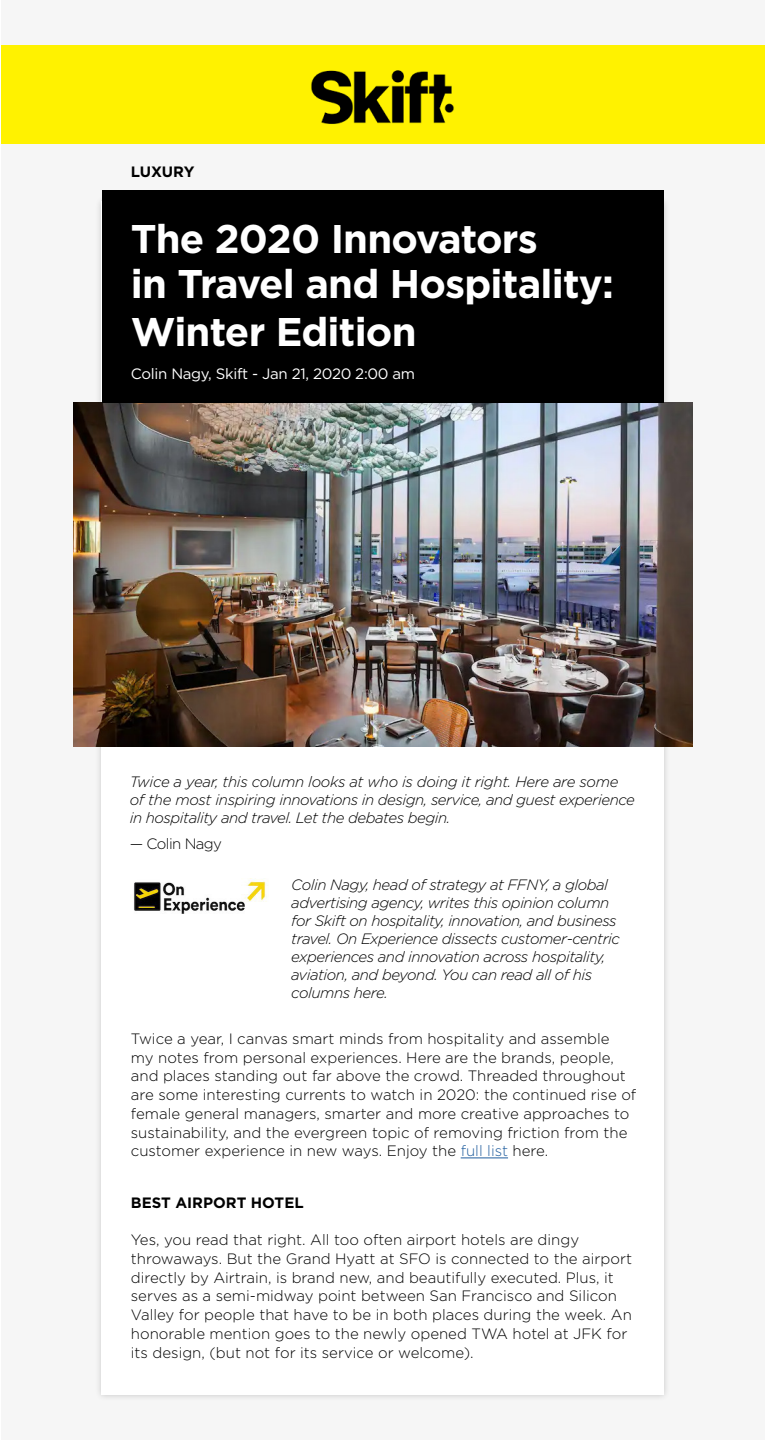
<style>
.page{position:relative;width:765px;height:1440px;background:#fff}
.page>*{position:absolute;margin:0;border:0;box-sizing:border-box;transform-origin:0 0}
.t1{font:700 40px/46.8px "Gotham";letter-spacing:-.02em;color:#fff}
.t2{font:300 15px/18.8px "Gotham";color:#000}
.t3{font:italic 300 15px/18px "Gotham";letter-spacing:-.03em;color:#000}
.t4{font:15px "Gotham";letter-spacing:-.02em;color:#fff}
.t5{font:700 15px "Gotham";color:#000}
.t6{font:300 15px "Gotham";letter-spacing:-.04em;color:#000}
.s1{color:#215e9e}
</style>
<div class="page">
<div style="left:1px;top:0;width:764px;height:1440px;background:#f6f6f6"></div>
<div style="left:94px;top:195px;width:576px;height:1207px;background:#000;opacity:.19"></div>
<div style="left:101px;top:202px;width:562px;height:1193px;background:#fff"></div>
<div style="left:1px;top:45px;width:764px;height:98px;background:#fff200"></div>
<img style="left:311px;top:70px;width:143px;height:54px">
<img style="left:74px;top:402px;width:619px;height:345px">
<div style="left:102px;top:190px;width:561px;height:212px;background:#000"></div>
<img style="left:133px;top:878px;width:135px;height:36px">
<hr style="left:461px;top:1158px;width:47px;height:1px;background:#215e9e">
<p class="t5" style="left:131px;top:162px;width:65px">LUXURY</p>
<h1 class="t1" style="left:131px;top:215px;width:485px">The 2020 Innovators<br>in Travel and Hospitality:<br>Winter Edition</h1>
<p class="t4" style="left:131px;top:364px;width:286px">Colin Nagy, Skift - Jan 21, 2020 2:00 am</p>
<p class="t3" style="left:130px;top:773px;width:507px">Twice a year, this column looks at who is doing it right. Here are some of the most inspiring innovations in design, service, and guest experience in hospitality and travel. Let the debates begin.</p>
<p class="t6" style="left:130px;top:834px;width:94px">— Colin Nagy</p>
<p class="t3" style="left:291px;top:876px;width:330px">Colin Nagy, head of strategy at FFNY, a global advertising agency, writes this opinion column for Skift on hospitality, innovation, and business travel. On Experience dissects customer-centric experiences and innovation across hospitality, aviation, and beyond. You can read all of his columns here.</p>
<p class="t2" style="left:131px;top:1029px;width:507px">Twice a year, I canvas smart minds from hospitality and assemble<br>my notes from personal experiences. Here are the brands, people, and places standing out far above the crowd. Threaded throughout are some interesting currents to watch in 2020: the continued rise of female general managers, smarter and more creative approaches to sustainability, and the evergreen topic of removing friction from the customer experience in new ways. Enjoy the <span class="s1">full list</span> here.</p>
<p class="t5" style="left:131px;top:1192px;width:174px">BEST AIRPORT HOTEL</p>
<p class="t2" style="left:131px;top:1230px;width:503px">Yes, you read that right. All too often airport hotels are dingy throwaways. But the Grand Hyatt at SFO is connected to the airport directly by Airtrain, is brand new, and beautifully executed. Plus, it serves as a semi-midway point between San Francisco and Silicon Valley for people that have to be in both places during the week. An honorable mention goes to the newly opened TWA hotel at JFK for its design, (but not for its service or welcome).</p>
</div>
